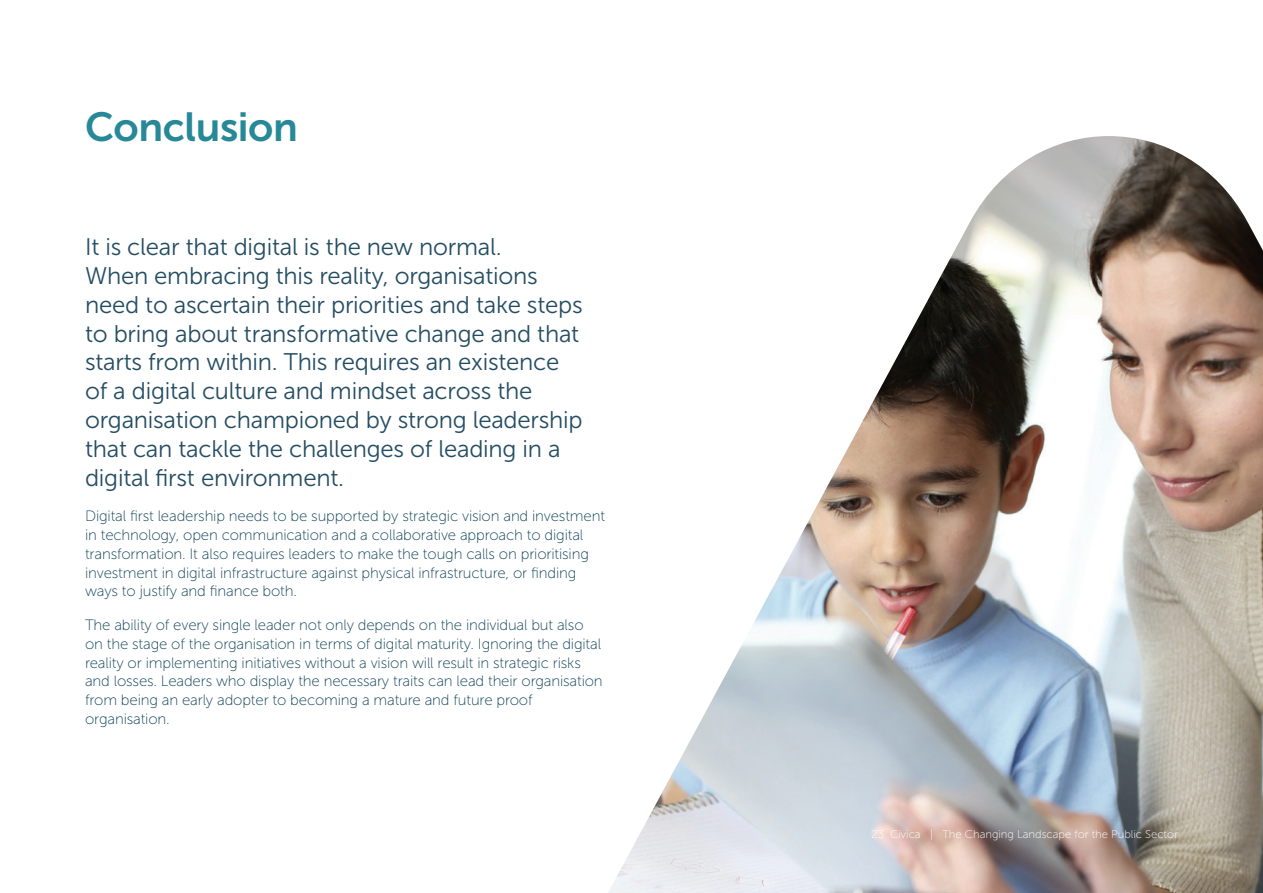
<style>
.page{position:relative;width:1263px;height:893px;background:#fff}
.page>*{position:absolute;margin:0;border:0;box-sizing:border-box;transform-origin:0 0}
.t1{font:40.5px "Museo Sans 700";letter-spacing:-.01em;color:#278898}
.Pull_Out_2{font:24px/28.8px "Museo Sans 300";letter-spacing:-.01em;color:#244d62}
.Body{font:15px/18.8px "Museo Sans 100";letter-spacing:-.01em;color:#0e4257}
.t2{font:11.25px "Museo Sans 100";color:#fff}
</style>
<div class="page">
<img style="left:608px;top:136px;width:655px;height:757px">
<p class="t1" style="left:85px;top:104px;width:214px">Conclusion</p>
<p class="Pull_Out_2" style="left:85px;top:233px;width:499px">It is clear that digital is the new normal.<br>When embracing this reality, organisations need to ascertain their priorities and take steps to bring about transformative change and that starts from within. This requires an existence of a digital culture and mindset across the organisation championed by strong leadership that can tackle the challenges of leading in a digital first environment.</p>
<p class="Body" style="left:85px;top:507px;width:521px">Digital first leadership needs to be supported by strategic vision and investment in technology, open communication and a collaborative approach to digital transformation. It also requires leaders to make the tough calls on prioritising investment in digital infrastructure against physical infrastructure, or finding ways to justify and finance both.</p>
<p class="Body" style="left:85px;top:616px;width:519px">The ability of every single leader not only depends on the individual but also on the stage of the organisation in terms of digital maturity. Ignoring the digital reality or implementing initiatives without a vision will result in strategic risks and losses. Leaders who display the necessary traits can lead their organisation from being an early adopter to becoming a mature and future proof organisation.</p>
<p class="t2" style="left:871px;top:828px;width:308px">23 Civica | The Changing Landscape for the Public Sector</p>
</div>
